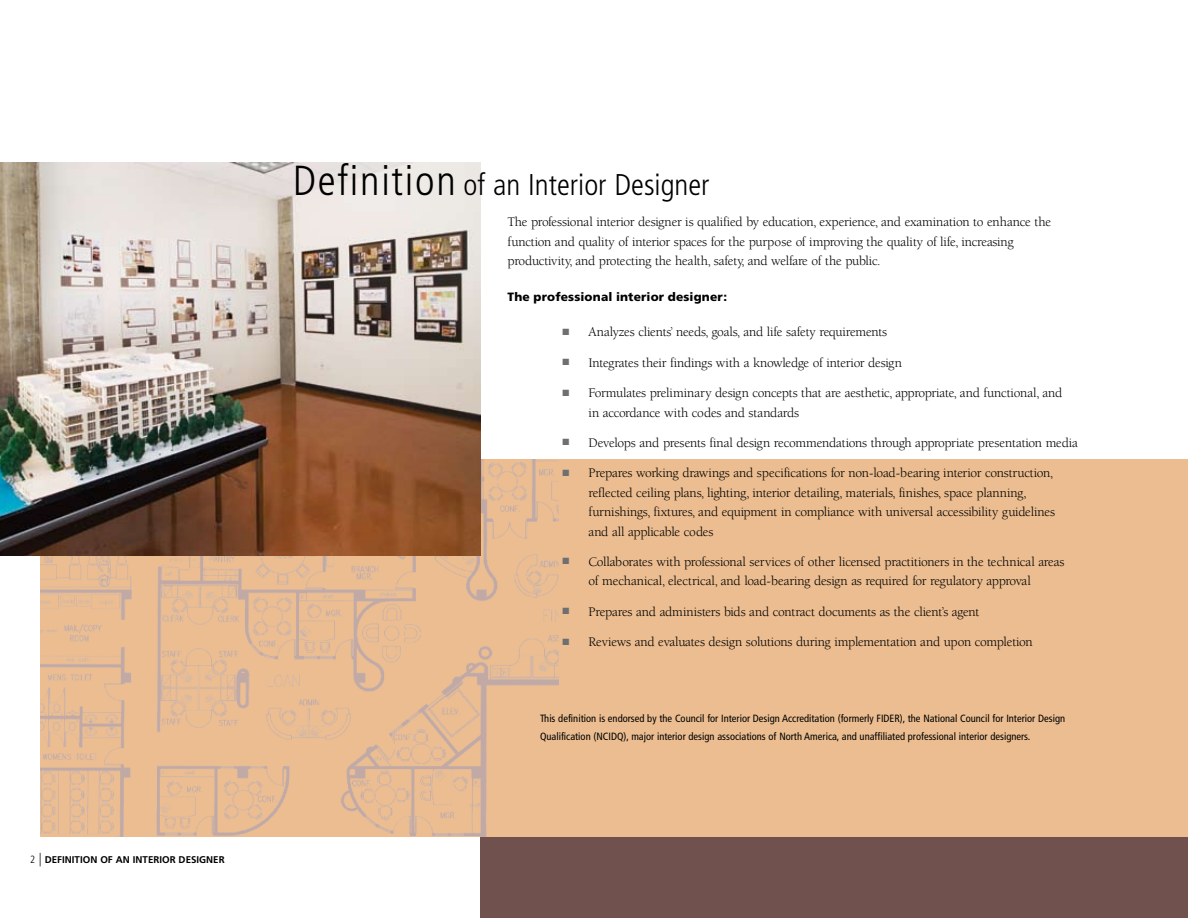
<style>
.page{position:relative;width:1188px;height:918px;background:#fff}
.page>*{position:absolute;margin:0;border:0;box-sizing:border-box;transform-origin:0 0}
.t1{font:300 condensed 30px "Frutiger";color:#000}
.t2{font:13.5px/19.5px "Berkeley";letter-spacing:-.015em;color:#000}
.t3{font:900 12px "Frutiger";letter-spacing:.01em;color:#000}
.t4{font:condensed 10.5px/18px "Frutiger";color:#000}
.t5{font:700 9.75px "Frutiger";color:#000}
.s1{font-weight:300;font-stretch:condensed;font-size:13.5px}
.s2{font-size:42px}
.s3{color:#6d6f71}
</style>
<div class="page">
<div style="left:541px;top:459px;width:647px;height:378px;background:#ebbd90"></div>
<img style="left:40px;top:459px;width:518px;height:378px">
<img style="left:0;top:162px;width:481px;height:393px">
<div style="left:481px;top:837px;width:707px;height:81px;background:#70514e"></div>
<p class="t5" style="left:39px;top:854px;width:187px"><span class="s1">|</span> DEFINITION OF AN INTERIOR DESIGNER</p>
<h1 class="t1" style="left:293px;top:168px;width:418px"><span class="s2">Definition</span> of an Interior Designer</h1>
<p class="t2" style="left:508px;top:212px;width:545px">The professional interior designer is qualified by education, experience, and examination to enhance the function and quality of interior spaces for the purpose of improving the quality of life, increasing productivity, and protecting the health, safety, and welfare of the public.</p>
<p class="t3" style="left:508px;top:289px;width:221px">The professional interior designer:</p>
<p class="t2" style="left:562px;top:323px;width:326px"><span class="s3">■</span> Analyzes clients’ needs, goals, and life safety requirements</p>
<p class="t2" style="left:562px;top:353px;width:341px"><span class="s3">■</span> Integrates their findings with a knowledge of interior design</p>
<p class="t2" style="left:589px;top:383px;width:475px;text-indent:-26px"><span class="s3">■</span> Formulates preliminary design concepts that are aesthetic, appropriate, and functional, and in accordance with codes and standards</p>
<p class="t2" style="left:562px;top:433px;width:517px"><span class="s3">■</span> Develops and presents final design recommendations through appropriate presentation media</p>
<p class="t2" style="left:589px;top:463px;width:468px;text-indent:-26px"><span class="s3">■</span> Prepares working drawings and specifications for non-load-bearing interior construction, reflected ceiling plans, lighting, interior detailing, materials, finishes, space planning, furnishings, fixtures, and equipment in compliance with universal accessibility guidelines and all applicable codes</p>
<p class="t2" style="left:562px;top:552px;width:503px;text-align:center"><span class="s3">■</span> Collaborates with professional services of other licensed practitioners in the technical areas of mechanical, electrical, and load-bearing design as required for regulatory approval</p>
<p class="t2" style="left:562px;top:602px;width:419px"><span class="s3">■</span> Prepares and administers bids and contract documents as the client’s agent</p>
<p class="t2" style="left:562px;top:632px;width:472px"><span class="s3">■</span> Reviews and evaluates design solutions during implementation and upon completion</p>
<p class="t4" style="left:540px;top:709px;width:527px">This definition is endorsed by the Council for Interior Design Accreditation (formerly FIDER), the National Council for Interior Design<br>Qualification (NCIDQ), major interior design associations of North America, and unaffiliated professional interior designers.</p>
</div>
